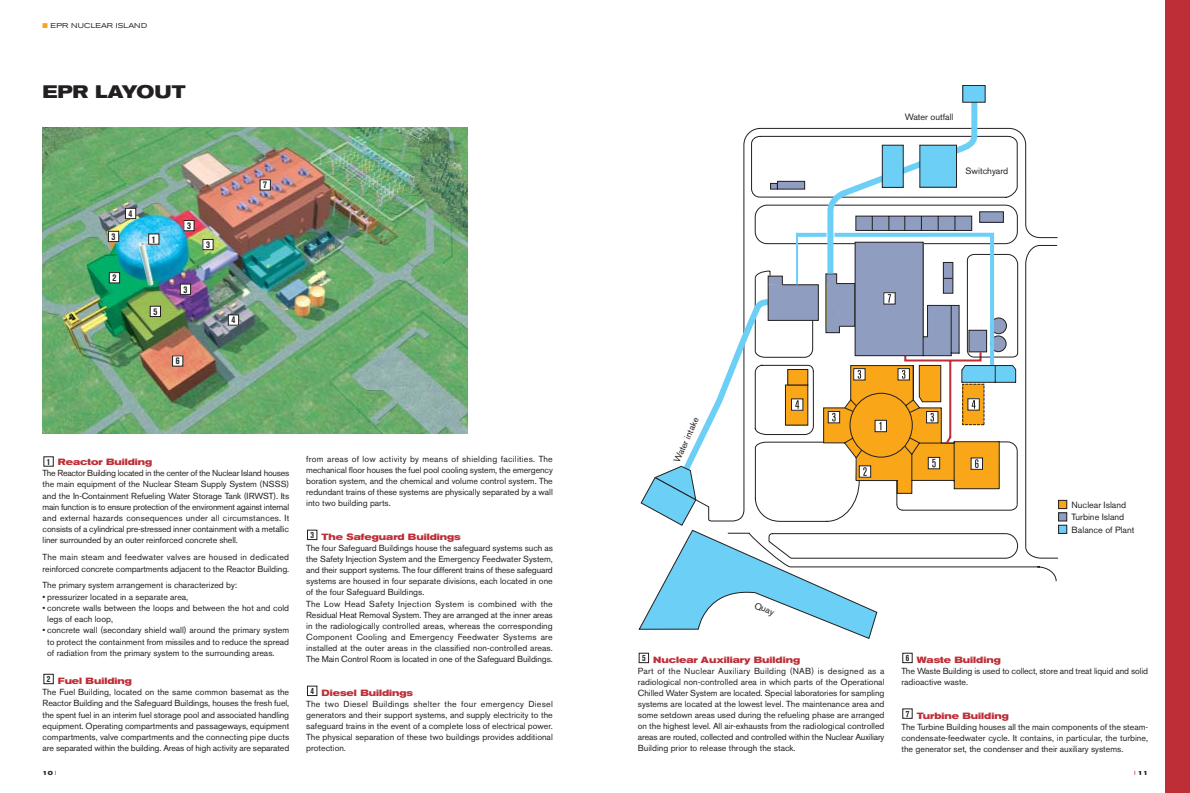
<style>
.page{position:relative;width:1190px;height:793px;background:#fff}
.page>*{position:absolute;margin:0;border:0;box-sizing:border-box;transform-origin:0 0}
.t1{font:700 expanded 18px "Akzidenz Grotesk BQ";color:#231f1f}
.t2{font:700 condensed 9.8px "Akzidenz Grotesk BE";color:#231f1f}
.t3{font:700 expanded 9px "Akzidenz Grotesk BQ";color:#be2e37}
.t4{font:9px/12.4px "Akzidenz Grotesk BE";color:#231f1f}
.t5{font:700 condensed 9px "Akzidenz Grotesk BE";color:#231f1f}
.t6{font:8.8px/11px "Akzidenz Grotesk BE";color:#231f1f;text-align:justify}
.t7{font:expanded 7px "Akzidenz Grotesk BE";letter-spacing:.02em;color:#231f1f}
.t8{font:700 expanded 6px "Akzidenz Grotesk BE";color:#231f1f}
.s1{color:#faa619}
.s2{font-family:"Akzidenz Grotesk BQ";font-weight:400;color:#be2e37}
</style>
<div class="page">
<svg style="left:1018px;top:130px;width:40px;height:452px"></svg>
<div style="left:963px;top:85px;width:22px;height:17px;background:#6ccff6"></div>
<div style="left:963px;top:85px;width:22px;height:18px;border:1px solid #231f1f"></div>
<svg style="left:639px;top:94px;width:379px;height:545px"></svg>
<hr style="left:965px;top:365px;width:48px;height:1px;background:#231f1f">
<hr style="left:796px;top:233px;width:2px;height:51px;background:#6ccff6">
<div style="left:639px;top:653px;width:10px;height:10px;border:1px solid #231f1f"></div>
<div style="left:903px;top:653px;width:9px;height:10px;border:1px solid #231f1f"></div>
<div style="left:1059px;top:525px;width:8px;height:8px;background:#6ccff6"></div>
<div style="left:1058px;top:525px;width:9px;height:9px;border:1px solid #231f1f"></div>
<div style="left:1059px;top:513px;width:8px;height:8px;background:#8f9ec0"></div>
<div style="left:1058px;top:513px;width:9px;height:8px;border:1px solid #231f1f"></div>
<div style="left:1059px;top:500px;width:8px;height:9px;background:#faa619"></div>
<div style="left:1058px;top:500px;width:9px;height:9px;border:1px solid #231f1f"></div>
<div style="left:1165px;top:0;width:25px;height:793px;background:#be2e37"></div>
<img style="left:43px;top:128px;width:424px;height:305px">
<div style="left:149px;top:234px;width:10px;height:10px;background:#fff"></div>
<div style="left:148px;top:234px;width:11px;height:11px;border:1px solid #231f1f"></div>
<div style="left:109px;top:273px;width:11px;height:10px;background:#fff"></div>
<div style="left:109px;top:272px;width:11px;height:11px;border:1px solid #231f1f"></div>
<div style="left:108px;top:231px;width:11px;height:11px;background:#fff"></div>
<div style="left:108px;top:231px;width:11px;height:11px;border:1px solid #231f1f"></div>
<div style="left:203px;top:239px;width:10px;height:11px;background:#fff"></div>
<div style="left:203px;top:239px;width:10px;height:11px;border:1px solid #231f1f"></div>
<div style="left:180px;top:284px;width:11px;height:10px;background:#fff"></div>
<div style="left:180px;top:284px;width:11px;height:11px;border:1px solid #231f1f"></div>
<div style="left:184px;top:220px;width:10px;height:11px;background:#fff"></div>
<div style="left:184px;top:220px;width:10px;height:11px;border:1px solid #231f1f"></div>
<div style="left:150px;top:306px;width:11px;height:11px;background:#fff"></div>
<div style="left:150px;top:306px;width:11px;height:11px;border:1px solid #231f1f"></div>
<div style="left:173px;top:356px;width:10px;height:10px;background:#fff"></div>
<div style="left:172px;top:356px;width:11px;height:10px;border:1px solid #231f1f"></div>
<div style="left:228px;top:315px;width:11px;height:10px;background:#fff"></div>
<div style="left:228px;top:315px;width:11px;height:10px;border:1px solid #231f1f"></div>
<div style="left:125px;top:208px;width:11px;height:11px;background:#fff"></div>
<div style="left:125px;top:208px;width:11px;height:11px;border:1px solid #231f1f"></div>
<div style="left:260px;top:180px;width:10px;height:10px;background:#fff"></div>
<div style="left:260px;top:180px;width:11px;height:10px;border:1px solid #231f1f"></div>
<div style="left:44px;top:674px;width:10px;height:10px;border:1px solid #231f1f"></div>
<div style="left:307px;top:686px;width:10px;height:10px;border:1px solid #231f1f"></div>
<div style="left:307px;top:530px;width:10px;height:10px;border:1px solid #231f1f"></div>
<p class="t7" style="left:43px;top:23px;width:106px"><span class="s1">■</span> EPR NUCLEAR ISLAND</p>
<h1 class="t1" style="left:43px;top:85px;width:144px">EPR LAYOUT</h1>
<p class="t2" style="left:112px;top:233px;width:5px">3</p>
<p class="t2" style="left:129px;top:210px;width:5px">4</p>
<p class="t2" style="left:113px;top:274px;width:5px">2</p>
<p class="t2" style="left:152px;top:236px;width:5px">1</p>
<p class="t2" style="left:153px;top:308px;width:5px">5</p>
<p class="t2" style="left:187px;top:222px;width:5px">3</p>
<p class="t2" style="left:183px;top:286px;width:5px">3</p>
<p class="t2" style="left:206px;top:241px;width:5px">3</p>
<p class="t2" style="left:176px;top:357px;width:5px">6</p>
<p class="t2" style="left:232px;top:317px;width:5px">4</p>
<p class="t2" style="left:263px;top:181px;width:5px">7</p>
<p class="t3" style="left:58px;top:459px;width:96px">Reactor Building</p>
<p class="t6" style="left:43px;top:468px;width:248px">The Reactor Building located in the center of the Nuclear Island houses the main equipment of the Nuclear Steam Supply System (NSSS) and the In-Containment Refueling Water Storage Tank (IRWST). Its main function is to ensure protection of the environment against internal and external hazards consequences under all circumstances. It consists of a cylindrical pre-stressed inner containment with a metallic liner surrounded by an outer reinforced concrete shell.</p>
<p class="t6" style="left:43px;top:553px;width:248px">The main steam and feedwater valves are housed in dedicated reinforced concrete compartments adjacent to the Reactor Building.</p>
<p class="t6" style="left:43px;top:581px;width:196px">The primary system arrangement is characterized by:</p>
<p class="t6" style="left:43px;top:592px;width:147px">• pressurizer located in a separate area,</p>
<p class="t6" style="left:47px;top:603px;width:243px;text-indent:-5px">• concrete walls between the loops and between the hot and cold legs of each loop,</p>
<p class="t6" style="left:47px;top:626px;width:244px;text-indent:-5px">• concrete wall (secondary shield wall) around the primary system to protect the containment from missiles and to reduce the spread of radiation from the primary system to the surrounding areas.</p>
<p class="t3" style="left:58px;top:678px;width:76px">Fuel Building</p>
<p class="t6" style="left:43px;top:687px;width:248px">The Fuel Building, located on the same common basemat as the Reactor Building and the Safeguard Buildings, houses the fresh fuel, the spent fuel in an interim fuel storage pool and associated handling equipment. Operating compartments and passageways, equipment compartments, valve compartments and the connecting pipe ducts are separated within the building. Areas of high activity are separated</p>
<p class="t5" style="left:47px;top:458px;width:5px">1</p>
<p class="t5" style="left:47px;top:676px;width:5px">2</p>
<p class="t6" style="left:306px;top:454px;width:248px">from areas of low activity by means of shielding facilities. The mechanical floor houses the fuel pool cooling system, the emergency boration system, and the chemical and volume control system. The redundant trains of these systems are physically separated by a wall into two building parts.</p>
<p class="t3" style="left:322px;top:533px;width:141px">The Safeguard Buildings</p>
<p class="t6" style="left:306px;top:544px;width:248px;text-align:left">The four Safeguard Buildings house the safeguard systems such as the Safety Injection System and the Emergency Feedwater System, and their support systems. The four different trains of these safeguard systems are housed in four separate divisions, each located in one of the four Safeguard Buildings.<br>The Low Head Safety Injection System is combined with the Residual Heat Removal System. They are arranged at the inner areas in the radiologically controlled areas, whereas the corresponding Component Cooling and Emergency Feedwater Systems are installed at the outer areas in the classified non-controlled areas.<br>The Main Control Room is located in one of the Safeguard Buildings.</p>
<p class="t3" style="left:322px;top:689px;width:93px">Diesel Buildings</p>
<p class="t6" style="left:306px;top:700px;width:248px">The two Diesel Buildings shelter the four emergency Diesel generators and their support systems, and supply electricity to the safeguard trains in the event of a complete loss of electrical power.<br>The physical separation of these two buildings provides additional protection.</p>
<p class="t5" style="left:310px;top:532px;width:5px">3</p>
<p class="t5" style="left:310px;top:688px;width:5px">4</p>
<p class="t4" style="left:672px;top:460px;width:50px;rotate:-66deg">Water intake</p>
<p class="t4" style="left:757px;top:600px;width:22px;rotate:23deg">Quay</p>
<p class="t4" style="left:905px;top:112px;width:50px">Water outfall</p>
<p class="t4" style="left:966px;top:166px;width:44px">Switchyard</p>
<p class="t4" style="left:1072px;top:499px;width:64px">Nuclear Island<br>Turbine Island<br>Balance of Plant</p>
<p class="t5" style="left:906px;top:655px;width:5px">6</p>
<p class="t5" style="left:642px;top:655px;width:5px">5</p>
<p class="t3" style="left:917px;top:656px;width:85px">Waste Building</p>
<p class="t6" style="left:902px;top:666px;width:248px">The Waste Building is used to collect, store and treat liquid and solid radioactive waste.</p>
<p class="t3" style="left:917px;top:712px;width:94px">Turbine Building</p>
<p class="t6" style="left:902px;top:722px;width:248px">The Turbine Building houses all the main components of the steam&shy;condensate-feedwater cycle. It contains, in particular, the turbine, the generator set, the condenser and their auxiliary systems.</p>
<p class="t3" style="left:653px;top:656px;width:148px">Nuclear Auxiliary Building</p>
<p class="t6" style="left:638px;top:666px;width:248px">Part of the Nuclear Auxiliary Building (NAB) is designed as a radiological non-controlled area in which parts of the Operational Chilled Water System are located. Special laboratories for sampling systems are located at the lowest level. The maintenance area and some setdown areas used during the refueling phase are arranged on the highest level. All air-exhausts from the radiological controlled areas are routed, collected and controlled within the Nuclear Auxiliary Building prior to release through the stack.</p>
<p class="t5" style="left:906px;top:710px;width:5px">7</p>
<p class="t8" style="left:43px;top:771px;width:15px">10 <span class="s2">I</span></p>
<p class="t8" style="left:1134px;top:771px;width:15px"><span class="s2">I</span> 11</p>
</div>
